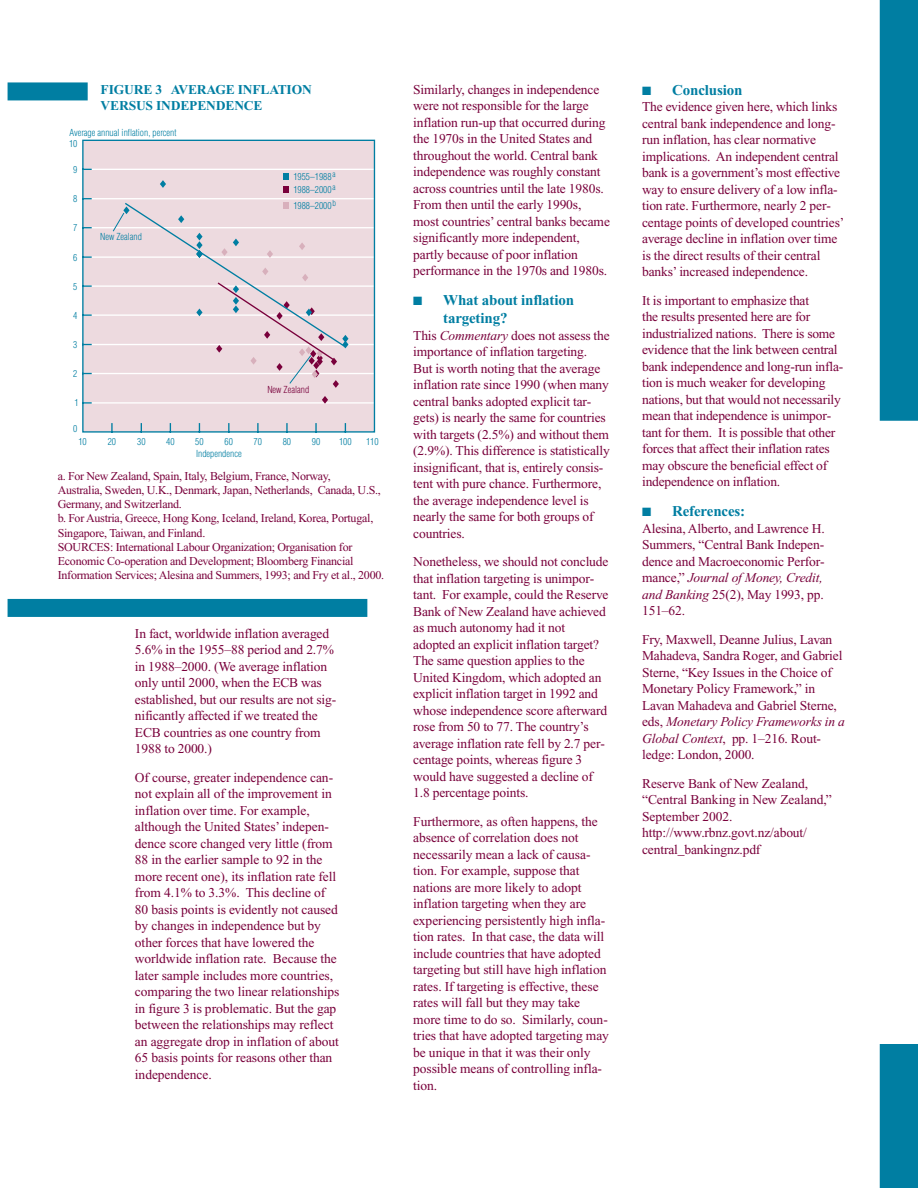
<style>
.page{position:relative;width:918px;height:1188px;background:#fff}
.page>*{position:absolute;margin:0;border:0;box-sizing:border-box;transform-origin:0 0}
.t1{font:700 15px/18px "Times";letter-spacing:-.01em;color:#007ea2}
.t2{font:13.5px/16.5px "Times";letter-spacing:-.01em;color:#79003b}
.t3{font:700 13.5px/16.5px "Times";letter-spacing:-.01em;color:#007ea2}
.t4{font:12px/14.2px "Times";letter-spacing:-.02em;color:#79003b}
.t5{font:300 condensed 9.45px/13.6px "Helvetica";color:#007ea2}
.t6{font:300 condensed 9.45px "Helvetica";color:#79003b}
.s1{font-style:italic}
</style>
<div class="page">
<div style="left:880px;top:0;width:38px;height:421px;background:#007ea2"></div>
<div style="left:880px;top:1044px;width:38px;height:144px;background:#007ea2"></div>
<svg style="left:82px;top:139px;width:294px;height:294px;background:#e3d7dd"></svg>
<svg style="left:113px;top:202px;width:235px;height:186px;background:#e8d7dd"></svg>
<div style="left:283px;top:173px;width:6px;height:7px;background:#007ea2"></div>
<svg style="left:283px;top:187px;width:6px;height:6px"></svg>
<div style="left:283px;top:202px;width:6px;height:7px;background:#d8b0bc"></div>
<div style="left:8px;top:82px;width:80px;height:18px;background:#007ea2"></div>
<div style="left:8px;top:599px;width:359px;height:18px;background:#007ea2"></div>
<p class="t3" style="left:101px;top:82px;width:213px">FIGURE 3 AVERAGE INFLATION<br>VERSUS INDEPENDENCE</p>
<p class="t5" style="left:69px;top:126px;width:109px">Average annual inflation, percent</p>
<p class="t5" style="left:69px;top:138px;width:10px">10</p>
<p class="t5" style="left:73px;top:163px;width:6px">9</p>
<p class="t5" style="left:73px;top:193px;width:6px">8</p>
<p class="t5" style="left:73px;top:222px;width:6px">7</p>
<p class="t5" style="left:73px;top:251px;width:6px">6</p>
<p class="t5" style="left:73px;top:280px;width:6px">5</p>
<p class="t5" style="left:73px;top:309px;width:6px">4</p>
<p class="t5" style="left:73px;top:338px;width:6px">3</p>
<p class="t5" style="left:73px;top:368px;width:6px">2</p>
<p class="t5" style="left:74px;top:397px;width:6px">1</p>
<p class="t5" style="left:73px;top:422px;width:6px">0</p>
<p class="t5" style="left:100px;top:231px;width:43px">New Zealand</p>
<p class="t5" style="left:293px;top:170px;width:44px">1955–1988<sup>a<br></sup>1988–2000<sup>a</sup></p>
<p class="t5" style="left:293px;top:199px;width:44px">1988–2000<sup>b</sup></p>
<p class="t6" style="left:267px;top:386px;width:43px">New Zealand</p>
<p class="t5" style="left:78px;top:436px;width:10px">10</p>
<p class="t5" style="left:108px;top:436px;width:10px">20</p>
<p class="t5" style="left:137px;top:436px;width:10px">30</p>
<p class="t5" style="left:166px;top:436px;width:10px">40</p>
<p class="t5" style="left:195px;top:436px;width:10px">50</p>
<p class="t5" style="left:225px;top:436px;width:10px">60</p>
<p class="t5" style="left:254px;top:436px;width:10px">70</p>
<p class="t5" style="left:283px;top:436px;width:10px">80</p>
<p class="t5" style="left:312px;top:436px;width:10px">90</p>
<p class="t5" style="left:339px;top:436px;width:14px">100</p>
<p class="t5" style="left:366px;top:436px;width:14px">110</p>
<p class="t5" style="left:196px;top:447px;width:47px">Independence</p>
<p class="t4" style="left:58px;top:470px;width:328px">a. For New Zealand, Spain, Italy, Belgium, France, Norway,<br>Australia, Sweden, U.K., Denmark, Japan, Netherlands, Canada, U.S., Germany, and Switzerland.<br>b. For Austria, Greece, Hong Kong, Iceland, Ireland, Korea, Portugal, Singapore, Taiwan, and Finland.<br>SOURCES: International Labour Organization; Organisation for Economic Co-operation and Development; Bloomberg Financial Information Services; Alesina and Summers, 1993; and Fry et al., 2000.</p>
<p class="t2" style="left:135px;top:626px;width:203px">In fact, worldwide inflation averaged 5.6% in the 1955–88 period and 2.7% in 1988–2000. (We average inflation only until 2000, when the ECB was established, but our results are not sig&shy;nificantly affected if we treated the ECB countries as one country from 1988 to 2000.)</p>
<p class="t2" style="left:135px;top:770px;width:206px">Of course, greater independence can&shy;not explain all of the improvement in inflation over time. For example, although the United States’ indepen&shy;dence score changed very little (from 88 in the earlier sample to 92 in the more recent one), its inflation rate fell from 4.1% to 3.3%. This decline of 80 basis points is evidently not caused by changes in independence but by other forces that have lowered the worldwide inflation rate. Because the later sample includes more countries, comparing the two linear relationships in figure 3 is problematic. But the gap between the relationships may reflect an aggregate drop in inflation of about 65 basis points for reasons other than independence.</p>
<p class="t2" style="left:413px;top:82px;width:198px">Similarly, changes in independence were not responsible for the large inflation run-up that occurred during the 1970s in the United States and throughout the world. Central bank independence was roughly constant across countries until the late 1980s.<br>From then until the early 1990s, most countries’ central banks became significantly more independent, partly because of poor inflation performance in the 1970s and 1980s.</p>
<p class="t1" style="left:443px;top:293px;width:132px;text-indent:-30px">■ What about inflation targeting?</p>
<p class="t2" style="left:413px;top:328px;width:198px">This <span class="s1">Commentary</span> does not assess the importance of inflation targeting.<br>But is worth noting that the average inflation rate since 1990 (when many central banks adopted explicit tar&shy;gets) is nearly the same for countries with targets (2.5%) and without them (2.9%). This difference is statistically insignificant, that is, entirely consis&shy;tent with pure chance. Furthermore, the average independence level is nearly the same for both groups of countries.</p>
<p class="t2" style="left:413px;top:555px;width:197px">Nonetheless, we should not conclude that inflation targeting is unimpor&shy;tant. For example, could the Reserve Bank of New Zealand have achieved as much autonomy had it not adopted an explicit inflation target?<br>The same question applies to the United Kingdom, which adopted an explicit inflation target in 1992 and whose independence score afterward rose from 50 to 77. The country’s average inflation rate fell by 2.7 per&shy;centage points, whereas figure 3 would have suggested a decline of 1.8 percentage points.</p>
<p class="t2" style="left:413px;top:814px;width:197px">Furthermore, as often happens, the absence of correlation does not necessarily mean a lack of causa&shy;tion. For example, suppose that nations are more likely to adopt inflation targeting when they are experiencing persistently high infla&shy;tion rates. In that case, the data will include countries that have adopted targeting but still have high inflation rates. If targeting is effective, these rates will fall but they may take more time to do so. Similarly, coun&shy;tries that have adopted targeting may be unique in that it was their only possible means of controlling infla&shy;tion.</p>
<p class="t1" style="left:642px;top:82px;width:102px">■ Conclusion</p>
<p class="t2" style="left:642px;top:100px;width:204px">The evidence given here, which links central bank independence and long&shy;run inflation, has clear normative implications. An independent central bank is a government’s most effective way to ensure delivery of a low infla&shy;tion rate. Furthermore, nearly 2 per&shy;centage points of developed countries’ average decline in inflation over time is the direct results of their central banks’ increased independence.</p>
<p class="t2" style="left:642px;top:293px;width:203px">It is important to emphasize that<br>the results presented here are for industrialized nations. There is some evidence that the link between central bank independence and long-run infla&shy;tion is much weaker for developing nations, but that would not necessarily mean that independence is unimpor&shy;tant for them. It is possible that other forces that affect their inflation rates may obscure the beneficial effect of independence on inflation.</p>
<p class="t1" style="left:642px;top:504px;width:105px">■ References:</p>
<p class="t2" style="left:642px;top:521px;width:184px">Alesina, Alberto, and Lawrence H.<br>Summers, “Central Bank Indepen&shy;dence and Macroeconomic Perfor&shy;mance,” <span class="s1">Journal of Money, Credit, and Banking</span> 25(2), May 1993, pp.<br>151–62.</p>
<p class="t2" style="left:642px;top:632px;width:204px">Fry, Maxwell, Deanne Julius, Lavan Mahadeva, Sandra Roger, and Gabriel Sterne, “Key Issues in the Choice of Monetary Policy Framework,” in Lavan Mahadeva and Gabriel Sterne, eds, <span class="s1">Monetary Policy Frameworks in a Global Context</span>, pp. 1–216. Rout&shy;ledge: London, 2000.</p>
<p class="t2" style="left:642px;top:776px;width:191px">Reserve Bank of New Zealand, “Central Banking in New Zealand,”<br>September 2002. http://www.rbnz.govt.nz/about/ central_bankingnz.pdf</p>
</div>
